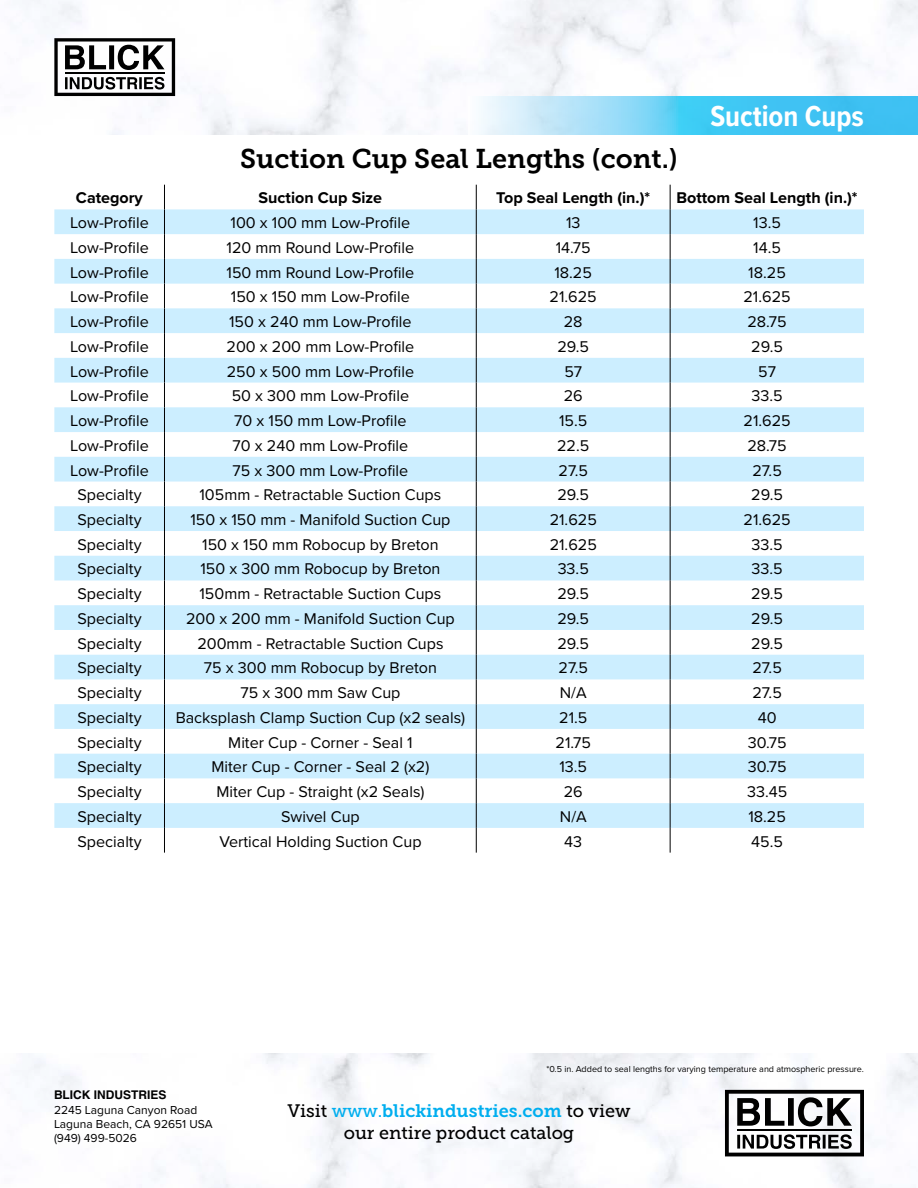
<style>
.page{position:relative;width:918px;height:1188px;background:#fff}
.page>*{position:absolute;margin:0;border:0;box-sizing:border-box;transform-origin:0 0}
.t1{font:700 30px "Proxima Nova Cond";color:#fff}
.t2{font:27px "Museo Slab 700";color:#000}
.t3{font:18px "Museo Slab 700";color:#00aeef}
.t4{font:18px "Museo Slab 500";color:#000}
.t5{font:16.2px "Proxima Nova";color:#000}
.t6{font:700 16.2px "Proxima Nova";color:#000}
.t7{font:12px/14.4px "Proxima Nova";color:#000}
.t8{font:700 12px "Helvetica CE";color:#000}
.t9{font:9px "Proxima Nova";color:#000}
.s1{font-family:"Museo Slab 500";color:#000}
.s2{font-family:"Museo Slab 500"}
</style>
<div class="page">
<svg style="left:54px;top:209px;width:810px;height:619px;fill:#cdeeff"></svg>
<svg style="left:164px;top:185px;width:1px;height:668px"></svg>
<svg style="left:476px;top:185px;width:1px;height:668px"></svg>
<svg style="left:670px;top:185px;width:1px;height:668px"></svg>
<svg style="left:725px;top:1090px;width:139px;height:66px"></svg>
<hr style="left:737px;top:1130px;width:115px;height:1px;background:#000">
<svg style="left:470px;top:96px;width:448px;height:39px;background:#74d3f5"></svg>
<svg style="left:54px;top:38px;width:121px;height:58px"></svg>
<hr style="left:65px;top:73px;width:99px;height:1px;background:#000">
<h2 class="t2" style="left:240px;top:144px;width:439px">Suction Cup Seal Lengths (cont.)</h2>
<h1 class="t1" style="left:710px;top:94px;width:155px">Suction Cups</h1>
<p class="t6" style="left:76px;top:186px;width:68px">Category</p>
<p class="t6" style="left:259px;top:186px;width:125px">Suction Cup Size</p>
<p class="t6" style="left:496px;top:186px;width:155px">Top Seal Length (in.)*</p>
<p class="t6" style="left:676px;top:186px;width:183px">Bottom Seal Length (in.)*</p>
<p class="t5" style="left:70px;top:211px;width:80px">Low-Profile</p>
<p class="t5" style="left:231px;top:211px;width:181px">100 x 100 mm Low-Profile</p>
<p class="t5" style="left:566px;top:211px;width:16px">13</p>
<p class="t5" style="left:753px;top:211px;width:29px">13.5</p>
<p class="t5" style="left:70px;top:235px;width:80px">Low-Profile</p>
<p class="t5" style="left:227px;top:235px;width:189px">120 mm Round Low-Profile</p>
<p class="t5" style="left:556px;top:235px;width:36px">14.75</p>
<p class="t5" style="left:753px;top:235px;width:29px">14.5</p>
<p class="t5" style="left:70px;top:260px;width:80px">Low-Profile</p>
<p class="t5" style="left:227px;top:260px;width:189px">150 mm Round Low-Profile</p>
<p class="t5" style="left:554px;top:260px;width:39px">18.25</p>
<p class="t5" style="left:748px;top:260px;width:39px">18.25</p>
<p class="t5" style="left:70px;top:285px;width:80px">Low-Profile</p>
<p class="t5" style="left:231px;top:285px;width:180px">150 x 150 mm Low-Profile</p>
<p class="t5" style="left:550px;top:285px;width:49px">21.625</p>
<p class="t5" style="left:744px;top:285px;width:49px">21.625</p>
<p class="t5" style="left:70px;top:310px;width:80px">Low-Profile</p>
<p class="t5" style="left:229px;top:310px;width:184px">150 x 240 mm Low-Profile</p>
<p class="t5" style="left:564px;top:310px;width:20px">28</p>
<p class="t5" style="left:747px;top:310px;width:41px">28.75</p>
<p class="t5" style="left:70px;top:334px;width:80px">Low-Profile</p>
<p class="t5" style="left:227px;top:334px;width:189px">200 x 200 mm Low-Profile</p>
<p class="t5" style="left:557px;top:334px;width:33px">29.5</p>
<p class="t5" style="left:751px;top:334px;width:33px">29.5</p>
<p class="t5" style="left:70px;top:359px;width:80px">Low-Profile</p>
<p class="t5" style="left:227px;top:359px;width:189px">250 x 500 mm Low-Profile</p>
<p class="t5" style="left:564px;top:359px;width:19px">57</p>
<p class="t5" style="left:758px;top:359px;width:19px">57</p>
<p class="t5" style="left:70px;top:384px;width:80px">Low-Profile</p>
<p class="t5" style="left:232px;top:384px;width:179px">50 x 300 mm Low-Profile</p>
<p class="t5" style="left:564px;top:384px;width:21px">26</p>
<p class="t5" style="left:752px;top:384px;width:33px">33.5</p>
<p class="t5" style="left:70px;top:409px;width:80px">Low-Profile</p>
<p class="t5" style="left:234px;top:409px;width:174px">70 x 150 mm Low-Profile</p>
<p class="t5" style="left:559px;top:409px;width:30px">15.5</p>
<p class="t5" style="left:744px;top:409px;width:49px">21.625</p>
<p class="t5" style="left:70px;top:433px;width:80px">Low-Profile</p>
<p class="t5" style="left:233px;top:433px;width:177px">70 x 240 mm Low-Profile</p>
<p class="t5" style="left:557px;top:433px;width:34px">22.5</p>
<p class="t5" style="left:747px;top:433px;width:41px">28.75</p>
<p class="t5" style="left:70px;top:458px;width:80px">Low-Profile</p>
<p class="t5" style="left:233px;top:458px;width:177px">75 x 300 mm Low-Profile</p>
<p class="t5" style="left:559px;top:458px;width:31px">27.5</p>
<p class="t5" style="left:752px;top:458px;width:31px">27.5</p>
<p class="t5" style="left:77px;top:483px;width:66px">Specialty</p>
<p class="t5" style="left:200px;top:483px;width:243px">105mm - Retractable Suction Cups</p>
<p class="t5" style="left:557px;top:483px;width:33px">29.5</p>
<p class="t5" style="left:751px;top:483px;width:33px">29.5</p>
<p class="t5" style="left:77px;top:508px;width:66px">Specialty</p>
<p class="t5" style="left:190px;top:508px;width:262px">150 x 150 mm - Manifold Suction Cup</p>
<p class="t5" style="left:550px;top:508px;width:49px">21.625</p>
<p class="t5" style="left:744px;top:508px;width:49px">21.625</p>
<p class="t5" style="left:77px;top:532px;width:66px">Specialty</p>
<p class="t5" style="left:202px;top:532px;width:238px">150 x 150 mm Robocup by Breton</p>
<p class="t5" style="left:550px;top:532px;width:49px">21.625</p>
<p class="t5" style="left:752px;top:532px;width:33px">33.5</p>
<p class="t5" style="left:77px;top:557px;width:66px">Specialty</p>
<p class="t5" style="left:200px;top:557px;width:242px">150 x 300 mm Robocup by Breton</p>
<p class="t5" style="left:558px;top:557px;width:33px">33.5</p>
<p class="t5" style="left:752px;top:557px;width:33px">33.5</p>
<p class="t5" style="left:77px;top:582px;width:66px">Specialty</p>
<p class="t5" style="left:200px;top:582px;width:243px">150mm - Retractable Suction Cups</p>
<p class="t5" style="left:557px;top:582px;width:33px">29.5</p>
<p class="t5" style="left:751px;top:582px;width:33px">29.5</p>
<p class="t5" style="left:77px;top:606px;width:66px">Specialty</p>
<p class="t5" style="left:186px;top:606px;width:270px">200 x 200 mm - Manifold Suction Cup</p>
<p class="t5" style="left:557px;top:606px;width:33px">29.5</p>
<p class="t5" style="left:751px;top:606px;width:33px">29.5</p>
<p class="t5" style="left:77px;top:631px;width:66px">Specialty</p>
<p class="t5" style="left:197px;top:631px;width:248px">200mm - Retractable Suction Cups</p>
<p class="t5" style="left:557px;top:631px;width:33px">29.5</p>
<p class="t5" style="left:751px;top:631px;width:33px">29.5</p>
<p class="t5" style="left:77px;top:656px;width:66px">Specialty</p>
<p class="t5" style="left:204px;top:656px;width:235px">75 x 300 mm Robocup by Breton</p>
<p class="t5" style="left:559px;top:656px;width:31px">27.5</p>
<p class="t5" style="left:752px;top:656px;width:31px">27.5</p>
<p class="t5" style="left:77px;top:681px;width:66px">Specialty</p>
<p class="t5" style="left:240px;top:681px;width:162px">75 x 300 mm Saw Cup</p>
<p class="t5" style="left:560px;top:681px;width:28px">N/A</p>
<p class="t5" style="left:752px;top:681px;width:31px">27.5</p>
<p class="t5" style="left:77px;top:705px;width:66px">Specialty</p>
<p class="t5" style="left:176px;top:705px;width:291px">Backsplash Clamp Suction Cup (x2 seals)</p>
<p class="t5" style="left:559px;top:705px;width:30px">21.5</p>
<p class="t5" style="left:758px;top:705px;width:20px">40</p>
<p class="t5" style="left:77px;top:730px;width:66px">Specialty</p>
<p class="t5" style="left:228px;top:730px;width:186px">Miter Cup - Corner - Seal 1</p>
<p class="t5" style="left:556px;top:730px;width:37px">21.75</p>
<p class="t5" style="left:748px;top:730px;width:40px">30.75</p>
<p class="t5" style="left:77px;top:755px;width:66px">Specialty</p>
<p class="t5" style="left:212px;top:755px;width:219px">Miter Cup - Corner - Seal 2 (x2)</p>
<p class="t5" style="left:559px;top:755px;width:29px">13.5</p>
<p class="t5" style="left:748px;top:755px;width:40px">30.75</p>
<p class="t5" style="left:77px;top:780px;width:66px">Specialty</p>
<p class="t5" style="left:216px;top:780px;width:210px">Miter Cup - Straight (x2 Seals)</p>
<p class="t5" style="left:564px;top:780px;width:21px">26</p>
<p class="t5" style="left:747px;top:780px;width:42px">33.45</p>
<p class="t5" style="left:77px;top:804px;width:66px">Specialty</p>
<p class="t5" style="left:281px;top:804px;width:80px">Swivel Cup</p>
<p class="t5" style="left:560px;top:804px;width:28px">N/A</p>
<p class="t5" style="left:748px;top:804px;width:39px">18.25</p>
<p class="t5" style="left:77px;top:829px;width:66px">Specialty</p>
<p class="t5" style="left:219px;top:829px;width:204px">Vertical Holding Suction Cup</p>
<p class="t5" style="left:564px;top:829px;width:19px">43</p>
<p class="t5" style="left:751px;top:829px;width:33px">45.5</p>
<p class="t9" style="left:546px;top:1063px;width:319px">*0.5 in. Added to seal lengths for varying temperature and atmospheric pressure.</p>
<p class="t8" style="left:54px;top:1088px;width:114px">BLICK INDUSTRIES</p>
<p class="t7" style="left:54px;top:1102px;width:160px">2245 Laguna Canyon Road<br>Laguna Beach, CA 92651 USA (949) 499-5026</p>
<p class="t3" style="left:288px;top:1101px;width:344px"><span class="s1">Visit</span> <span class="s2">www.</span>blickindustries.com <span class="s1">to view</span></p>
<p class="t4" style="left:344px;top:1122px;width:232px">our entire product catalog</p>
</div>
